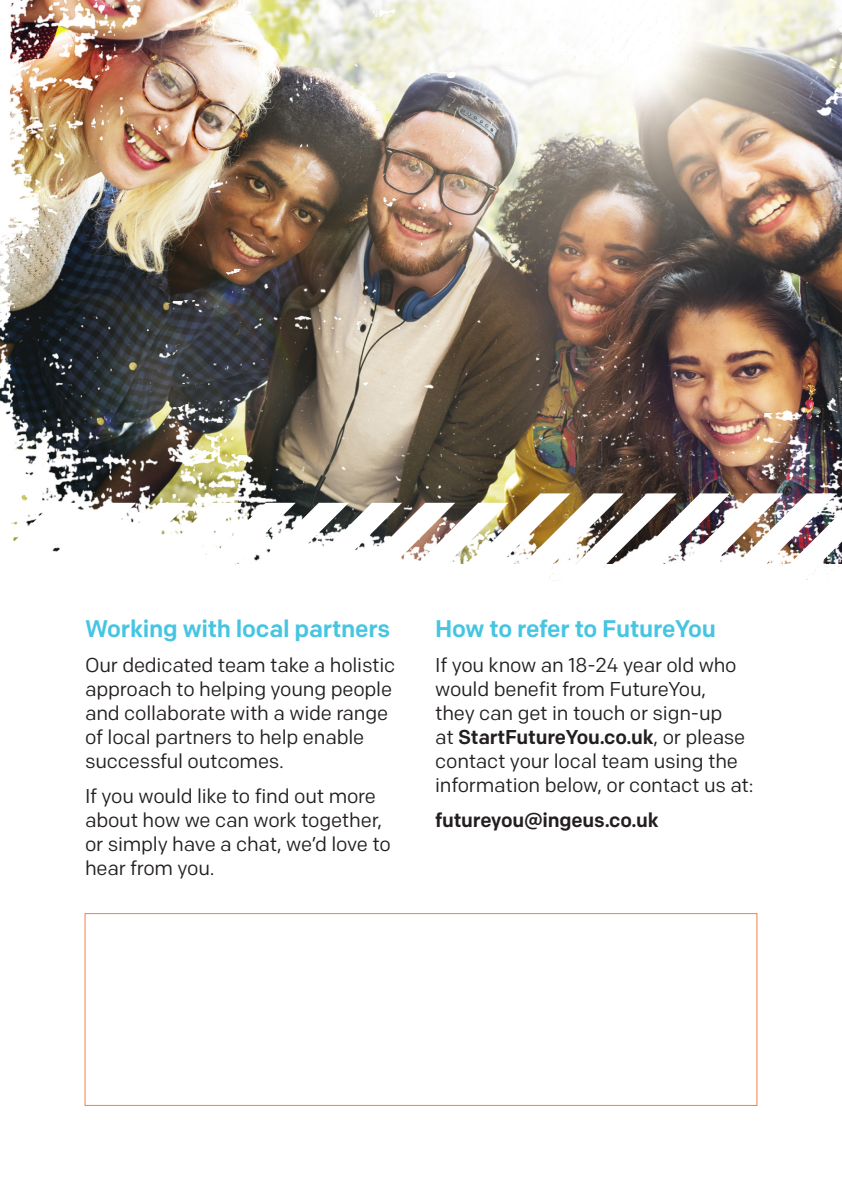
<style>
.page{position:relative;width:842px;height:1191px;background:#fff}
.page>*{position:absolute;margin:0;border:0;box-sizing:border-box;transform-origin:0 0}
.Heads{font:500 24px "Colfax";letter-spacing:-.01em;color:#46c5e2}
.Text{font:20px/24px "Colfax";letter-spacing:-.01em;color:#231f20}
.Text-2{font:500 20px "Colfax";letter-spacing:-.01em;color:#231f20}
.s1{font-weight:500}
</style>
<div class="page">
<img style="left:0;top:0;width:842px;height:493px">
<svg style="left:11px;top:493px;width:831px;height:87px"></svg>
<div style="left:85px;top:913px;width:672px;height:193px;border:1px solid #f48045"></div>
<p class="Heads" style="left:85px;top:613px;width:307px">Working with local partners</p>
<p class="Text" style="left:85px;top:653px;width:312px">Our dedicated team take a holistic approach to helping young people and collaborate with a wide range of local partners to help enable successful outcomes.</p>
<p class="Text" style="left:85px;top:784px;width:307px">If you would like to find out more about how we can work together, or simply have a chat, we’d love to hear from you.</p>
<p class="Heads" style="left:435px;top:613px;width:282px">How to refer to FutureYou</p>
<p class="Text" style="left:435px;top:653px;width:320px">If you know an 18-24 year old who would benefit from FutureYou,<br>they can get in touch or sign-up<br>at <span class="s1">StartFutureYou.co.uk</span>, or please contact your local team using the information below, or contact us at:</p>
<p class="Text-2" style="left:435px;top:808px;width:225px">futureyou@ingeus.co.uk</p>
</div>
